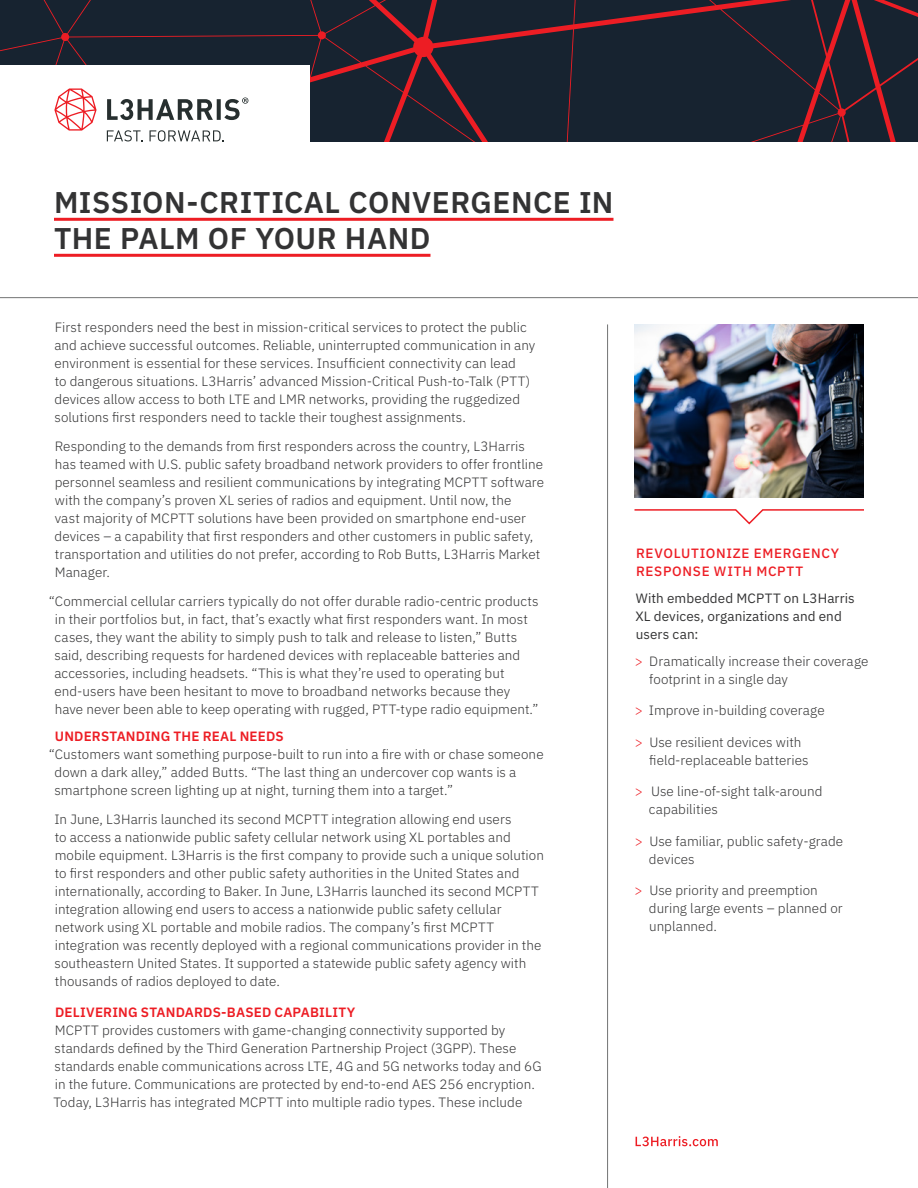
<style>
.page{position:relative;width:918px;height:1188px;background:#fff}
.page>*{position:absolute;margin:0;border:0;box-sizing:border-box;transform-origin:0 0}
.t1{font:600 30px/36px "IBM Plex Sans";letter-spacing:.015em;color:#333334}
.t2{font:300 13.5px/18px "IBM Plex Sans";letter-spacing:.005em;color:#333334}
.t3{font:13.5px/18px "IBM Plex Sans";letter-spacing:.005em;color:#333334}
.t4{font:600 13.5px "IBM Plex Sans";letter-spacing:.015em;color:#ed1d24}
.t5{font:500 13.5px/18px "IBM Plex Sans";letter-spacing:.055em;color:#ed1d24}
.s1{color:#ed1d24}
</style>
<div class="page">
<svg style="left:636px;top:1136px;width:82px;height:10px"></svg>
<hr style="left:54px;top:218px;width:559px;height:3px;background:#ed1d24">
<hr style="left:54px;top:254px;width:376px;height:3px;background:#ed1d24">
<svg style="left:0;top:0;width:918px;height:142px;background:#25222f"></svg>
<hr style="left:607px;top:324px;width:1px;height:864px;background:#737474">
<hr style="left:0;top:297px;width:918px;height:1px;background:#737474">
<svg style="left:634px;top:509px;width:230px;height:16px"></svg>
<img style="left:634px;top:324px;width:230px;height:174px">
<div style="left:0;top:65px;width:310px;height:89px;background:#fff"></div>
<svg style="left:107px;top:130px;width:35px;height:11px"></svg>
<svg style="left:150px;top:130px;width:74px;height:11px"></svg>
<svg style="left:54px;top:88px;width:43px;height:43px"></svg>
<svg style="left:107px;top:98px;width:141px;height:22px"></svg>
<h1 class="t1" style="left:54px;top:182px;width:561px">MISSION-CRITICAL CONVERGENCE IN<br>THE PALM OF YOUR HAND</h1>
<p class="t2" style="left:54px;top:317px;width:483px">First responders need the best in mission-critical services to protect the public and achieve successful outcomes. Reliable, uninterrupted communication in any environment is essential for these services. Insufficient connectivity can lead<br>to dangerous situations. L3Harris’ advanced Mission-Critical Push-to-Talk (PTT) devices allow access to both LTE and LMR networks, providing the ruggedized solutions first responders need to tackle their toughest assignments.</p>
<p class="t2" style="left:55px;top:436px;width:491px">Responding to the demands from first responders across the country, L3Harris has teamed with U.S. public safety broadband network providers to offer frontline personnel seamless and resilient communications by integrating MCPTT software with the company’s proven XL series of radios and equipment. Until now, the<br>vast majority of MCPTT solutions have been provided on smartphone end-user devices – a capability that first responders and other customers in public safety, transportation and utilities do not prefer, according to Rob Butts, L3Harris Market Manager.</p>
<p class="t2" style="left:54px;top:591px;width:486px;text-indent:-5px">“Commercial cellular carriers typically do not offer durable radio-centric products in their portfolios but, in fact, that’s exactly what first responders want. In most cases, they want the ability to simply push to talk and release to listen,” Butts said, describing requests for hardened devices with replaceable batteries and accessories, including headsets. “This is what they’re used to operating but end-users have been hesitant to move to broadband networks because they have never been able to keep operating with rugged, PTT-type radio equipment.”</p>
<p class="t4" style="left:55px;top:726px;width:230px">UNDERSTANDING THE REAL NEEDS</p>
<p class="t2" style="left:54px;top:744px;width:491px;text-indent:-6px">“Customers want something purpose-built to run into a fire with or chase someone down a dark alley,” added Butts. “The last thing an undercover cop wants is a smartphone screen lighting up at night, turning them into a target.”</p>
<p class="t2" style="left:54px;top:809px;width:491px">In June, L3Harris launched its second MCPTT integration allowing end users<br>to access a nationwide public safety cellular network using XL portables and mobile equipment. L3Harris is the first company to provide such a unique solution to first responders and other public safety authorities in the United States and internationally, according to Baker. In June, L3Harris launched its second MCPTT integration allowing end users to access a nationwide public safety cellular network using XL portable and mobile radios. The company’s first MCPTT integration was recently deployed with a regional communications provider in the southeastern United States. It supported a statewide public safety agency with thousands of radios deployed to date.</p>
<p class="t4" style="left:55px;top:1002px;width:302px">DELIVERING STANDARDS-BASED CAPABILITY</p>
<p class="t2" style="left:54px;top:1020px;width:490px">MCPTT provides customers with game-changing connectivity supported by standards defined by the Third Generation Partnership Project (3GPP). These standards enable communications across LTE, 4G and 5G networks today and 6G in the future. Communications are protected by end-to-end AES 256 encryption.<br>Today, L3Harris has integrated MCPTT into multiple radio types. These include</p>
<p class="t5" style="left:636px;top:543px;width:205px">REVOLUTIONIZE EMERGENCY<br>RESPONSE WITH MCPTT</p>
<p class="t3" style="left:636px;top:588px;width:221px">With embedded MCPTT on L3Harris<br>XL devices, organizations and end users can:</p>
<p class="t2" style="left:649px;top:651px;width:221px;text-indent:-15px"><span class="s1">&gt;</span> Dramatically increase their coverage footprint in a single day</p>
<p class="t2" style="left:635px;top:700px;width:192px"><span class="s1">&gt;</span> Improve in-building coverage</p>
<p class="t2" style="left:649px;top:732px;width:161px;text-indent:-15px"><span class="s1">&gt;</span> Use resilient devices with field-replaceable batteries</p>
<p class="t2" style="left:649px;top:781px;width:175px;text-indent:-14px"><span class="s1">&gt;</span> Use line-of-sight talk-around capabilities</p>
<p class="t2" style="left:649px;top:831px;width:196px;text-indent:-14px"><span class="s1">&gt;</span> Use familiar, public safety-grade devices</p>
<p class="t2" style="left:649px;top:880px;width:195px;text-indent:-14px"><span class="s1">&gt;</span> Use priority and preemption during large events – planned or unplanned.</p>
</div>
